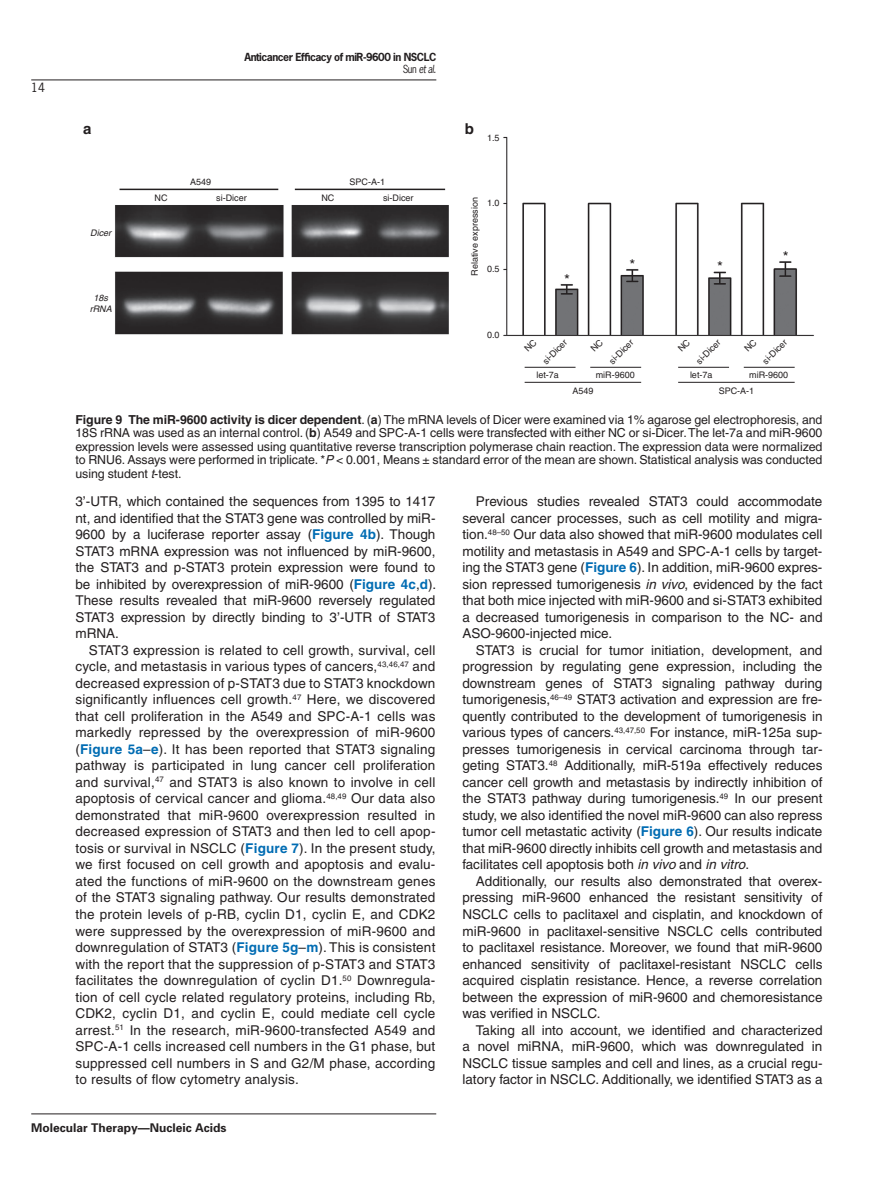
<style>
.page{position:relative;width:893px;height:1187px;background:#fff}
.page>*{position:absolute;margin:0;border:0;box-sizing:border-box;transform-origin:0 0}
.t1{font:15px "Helvetica";color:#231f20}
.t2{font:700 15px "Helvetica";color:#231f20}
.t3{font:13.5px/16.5px "Helvetica";color:#231f20;text-align:justify}
.t4{font:12.3px/13.5px "Helvetica";letter-spacing:-.005em;color:#231f20;text-align:justify}
.t5{font:700 12px "Univers";color:#231f20}
.t6{font:12px "News Gothic";color:#231f20}
.t7{font:700 10.5px/11.7px "News Gothic";letter-spacing:-.045em;color:#231f20;text-align:right}
.t8{font:9px/15.8px "Helvetica";color:#231f20}
.t9{font:italic 9px/10.8px "Helvetica";color:#231f20;text-align:center}
.s1{font-weight:400}
.s2{font-weight:400;font-style:italic}
.s3{font-weight:700}
.s4{font-style:italic}
.s5{font-weight:700;color:#006cb3}
</style>
<div class="page">
<hr style="left:31px;top:1113px;width:405px;height:1px;background:#231f20">
<hr style="left:31px;top:80px;width:405px;height:1px;background:#231f20">
<img style="left:115px;top:136px;width:699px;height:200px">
<hr style="left:525px;top:367px;width:50px;height:1px;background:#231f20">
<hr style="left:525px;top:382px;width:116px;height:1px;background:#231f20">
<hr style="left:590px;top:367px;width:51px;height:1px;background:#231f20">
<hr style="left:678px;top:367px;width:51px;height:1px;background:#231f20">
<hr style="left:678px;top:382px;width:117px;height:1px;background:#231f20">
<hr style="left:744px;top:367px;width:51px;height:1px;background:#231f20">
<hr style="left:120px;top:189px;width:158px;height:1px;background:#231f20">
<hr style="left:295px;top:189px;width:150px;height:1px;background:#231f20">
<p class="t6" style="left:31px;top:80px;width:15px">14</p>
<p class="t7" style="left:245px;top:51px;width:193px">Anticancer Efficacy of miR-9600 in NSCLC<br><span class="s1">Sun</span> <span class="s2">et al.</span></p>
<p class="t2" style="left:83px;top:120px;width:10px">a</p>
<p class="t2" style="left:465px;top:120px;width:11px">b</p>
<p class="t8" style="left:487px;top:130px;width:14px">1.5</p>
<p class="t8" style="left:190px;top:173px;width:23px">A549</p>
<p class="t8" style="left:350px;top:173px;width:37px">SPC-A-1</p>
<p class="t9" style="left:90px;top:228px;width:22px">Dicer</p>
<p class="t9" style="left:90px;top:292px;width:23px">18s rRNA</p>
<p class="t8" style="left:155px;top:190px;width:14px">NC</p>
<p class="t8" style="left:216px;top:190px;width:32px">si-Dicer</p>
<p class="t8" style="left:321px;top:190px;width:14px">NC</p>
<p class="t8" style="left:383px;top:190px;width:32px">si-Dicer</p>
<p class="t8" style="left:467px;top:275px;width:80px;rotate:-90deg">Relative expression</p>
<p class="t8" style="left:487px;top:195px;width:14px">1.0</p>
<p class="t8" style="left:487px;top:261px;width:14px">0.5</p>
<p class="t8" style="left:487px;top:326px;width:14px">0.0</p>
<p class="t1" style="left:564px;top:271px;width:7px">*</p>
<p class="t1" style="left:629px;top:256px;width:7px">*</p>
<p class="t1" style="left:717px;top:258px;width:7px">*</p>
<p class="t1" style="left:783px;top:248px;width:7px">*</p>
<p class="t8" style="left:538px;top:357px;width:32px;rotate:-45deg">si-Dicer</p>
<p class="t8" style="left:536px;top:367px;width:24px">let-7a</p>
<p class="t8" style="left:605px;top:357px;width:32px;rotate:-45deg">si-Dicer</p>
<p class="t8" style="left:596px;top:367px;width:41px">miR-9600</p>
<p class="t8" style="left:572px;top:383px;width:23px">A549</p>
<p class="t8" style="left:692px;top:357px;width:32px;rotate:-45deg">si-Dicer</p>
<p class="t8" style="left:690px;top:367px;width:24px">let-7a</p>
<p class="t8" style="left:758px;top:357px;width:32px;rotate:-45deg">si-Dicer</p>
<p class="t8" style="left:719px;top:367px;width:71px;text-indent:31px">miR-9600<br>SPC-A-1</p>
<p class="t4" style="left:75px;top:412px;width:749px"><span class="s3">Figure 9 The miR-9600 activity is dicer dependent</span>. (<span class="s3">a</span>) The mRNA levels of Dicer were examined via 1% agarose gel electrophoresis, and 18S rRNA was used as an internal control. (<span class="s3">b</span>) A549 and SPC-A-1 cells were transfected with either NC or si-Dicer. The let-7a and miR-9600 expression levels were assessed using quantitative reverse transcription polymerase chain reaction. The expression data were normalized to RNU6. Assays were performed in triplicate. *<span class="s4">P</span> &lt; 0.001, Means ± standard error of the mean are shown. Statistical analysis was conducted using student <span class="s4">t</span>-test.</p>
<p class="t3" style="left:75px;top:493px;width:362px">3’-UTR, which contained the sequences from 1395 to 1417 nt, and identified that the STAT3 gene was controlled by miR-9600 by a luciferase reporter assay (<span class="s5">Figure 4b</span>). Though STAT3 mRNA expression was not influenced by miR-9600, the STAT3 and p-STAT3 protein expression were found to be inhibited by overexpression of miR-9600 (<span class="s5">Figure 4c</span>,<span class="s5">d</span>).<br>These results revealed that miR-9600 reversely regulated STAT3 expression by directly binding to 3’-UTR of STAT3 mRNA.</p>
<p class="t3" style="left:75px;top:641px;width:362px;text-indent:14px">STAT3 expression is related to cell growth, survival, cell cycle, and metastasis in various types of cancers,<sup>43,46,47</sup> and decreased expression of p-STAT3 due to STAT3 knockdown significantly influences cell growth.<sup>47</sup> Here, we discovered that cell proliferation in the A549 and SPC-A-1 cells was markedly repressed by the overexpression of miR-9600 (<span class="s5">Figure 5a</span>–<span class="s5">e</span>). It has been reported that STAT3 signaling pathway is participated in lung cancer cell proliferation and survival,<sup>47</sup> and STAT3 is also known to involve in cell apoptosis of cervical cancer and glioma.<sup>48,49</sup> Our data also demonstrated that miR-9600 overexpression resulted in decreased expression of STAT3 and then led to cell apop&shy;tosis or survival in NSCLC (<span class="s5">Figure 7</span>). In the present study, we first focused on cell growth and apoptosis and evalu&shy;ated the functions of miR-9600 on the downstream genes of the STAT3 signaling pathway. Our results demonstrated the protein levels of p-RB, cyclin D1, cyclin E, and CDK2 were suppressed by the overexpression of miR-9600 and downregulation of STAT3 (<span class="s5">Figure 5g</span>–<span class="s5">m</span>). This is consistent with the report that the suppression of p-STAT3 and STAT3 facilitates the downregulation of cyclin D1.<sup>50</sup> Downregula&shy;tion of cell cycle related regulatory proteins, including Rb, CDK2, cyclin D1, and cyclin E, could mediate cell cycle arrest.<sup>51</sup> In the research, miR-9600-transfected A549 and SPC-A-1 cells increased cell numbers in the G1 phase, but suppressed cell numbers in S and G2/M phase, according to results of flow cytometry analysis.</p>
<p class="t3" style="left:462px;top:493px;width:362px;text-indent:14px">Previous studies revealed STAT3 could accommodate several cancer processes, such as cell motility and migra&shy;tion.<sup>48–50</sup> Our data also showed that miR-9600 modulates cell motility and metastasis in A549 and SPC-A-1 cells by target&shy;ing the STAT3 gene (<span class="s5">Figure 6</span>). In addition, miR-9600 expres&shy;sion repressed tumorigenesis <span class="s4">in vivo</span>, evidenced by the fact that both mice injected with miR-9600 and si-STAT3 exhibited a decreased tumorigenesis in comparison to the NC- and ASO-9600-injected mice.</p>
<p class="t3" style="left:462px;top:641px;width:362px;text-indent:14px">STAT3 is crucial for tumor initiation, development, and progression by regulating gene expression, including the downstream genes of STAT3 signaling pathway during tumorigenesis,<sup>46–49</sup> STAT3 activation and expression are fre&shy;quently contributed to the development of tumorigenesis in various types of cancers.<sup>43,47,50</sup> For instance, miR-125a sup&shy;presses tumorigenesis in cervical carcinoma through tar&shy;geting STAT3.<sup>48</sup> Additionally, miR-519a effectively reduces cancer cell growth and metastasis by indirectly inhibition of the STAT3 pathway during tumorigenesis.<sup>49</sup> In our present study, we also identified the novel miR-9600 can also repress tumor cell metastatic activity (<span class="s5">Figure 6</span>). Our results indicate that miR-9600 directly inhibits cell growth and metastasis and facilitates cell apoptosis both <span class="s4">in vivo</span> and <span class="s4">in vitro</span>.</p>
<p class="t3" style="left:462px;top:872px;width:362px;text-indent:14px">Additionally, our results also demonstrated that overex&shy;pressing miR-9600 enhanced the resistant sensitivity of NSCLC cells to paclitaxel and cisplatin, and knockdown of miR-9600 in paclitaxel-sensitive NSCLC cells contributed to paclitaxel resistance. Moreover, we found that miR-9600 enhanced sensitivity of paclitaxel-resistant NSCLC cells acquired cisplatin resistance. Hence, a reverse correlation between the expression of miR-9600 and chemoresistance was verified in NSCLC.</p>
<p class="t3" style="left:462px;top:1021px;width:362px;text-indent:14px">Taking all into account, we identified and characterized a novel miRNA, miR-9600, which was downregulated in NSCLC tissue samples and cell and lines, as a crucial regu&shy;latory factor in NSCLC. Additionally, we identified STAT3 as a</p>
<p class="t5" style="left:31px;top:1120px;width:197px">Molecular Therapy—Nucleic Acids</p>
</div>
